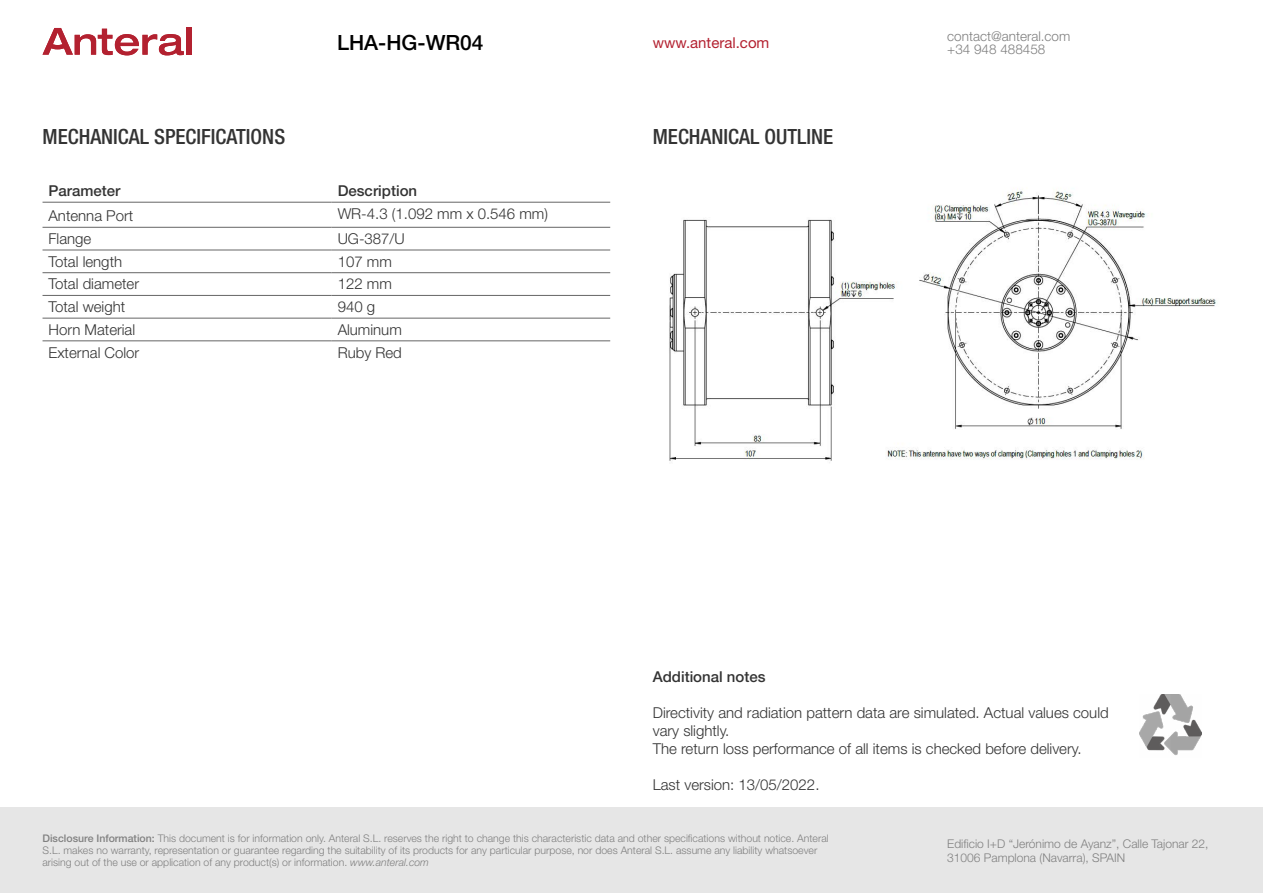
<style>
.page{position:relative;width:1263px;height:893px;background:#fff}
.page>*{position:absolute;margin:0;border:0;box-sizing:border-box;transform-origin:0 0}
.t1{font:500 condensed 21px "Helvetica Neue LT Std";color:#333}
.t2{font:500 21px "Helvetica Neue LT Std";color:#000}
.t3{font:300 15px/18px "Helvetica Neue LT Std";color:#333}
.t4{font:500 15px "Helvetica Neue LT Std";color:#333}
.t5{font:15px "Helvetica Neue LT Std";color:#b32130}
.t6{font:300 13.5px/13.5px "Helvetica Neue LT Std";color:#808080}
.t7{font:300 12px/13.5px "Helvetica Neue LT Std";color:#808080}
.t8{font:300 10.5px/12px "Helvetica Neue LT Std";color:#808080}
.s1{font-weight:500}
.s2{font-style:italic}
</style>
<div class="page">
<div style="left:0;top:808px;width:1263px;height:85px;background:#e6e6e6"></div>
<div style="left:186px;top:28px;width:5px;height:27px;background:#b32130"></div>
<svg style="left:43px;top:28px;width:141px;height:27px"></svg>
<hr style="left:43px;top:202px;width:289px;height:1px;background:#666">
<hr style="left:332px;top:202px;width:278px;height:1px;background:#666">
<hr style="left:43px;top:227px;width:289px;height:1px;background:#666">
<hr style="left:332px;top:227px;width:278px;height:1px;background:#666">
<hr style="left:43px;top:250px;width:289px;height:1px;background:#666">
<hr style="left:332px;top:250px;width:278px;height:1px;background:#666">
<hr style="left:43px;top:272px;width:289px;height:1px;background:#666">
<hr style="left:332px;top:272px;width:278px;height:1px;background:#666">
<hr style="left:43px;top:295px;width:289px;height:1px;background:#666">
<hr style="left:332px;top:295px;width:278px;height:1px;background:#666">
<hr style="left:43px;top:318px;width:289px;height:1px;background:#666">
<hr style="left:332px;top:318px;width:278px;height:1px;background:#666">
<hr style="left:43px;top:340px;width:289px;height:1px;background:#666">
<hr style="left:332px;top:340px;width:278px;height:1px;background:#666">
<img style="left:669px;top:189px;width:548px;height:274px">
<img style="left:1139px;top:695px;width:63px;height:61px">
<h1 class="t2" style="left:337px;top:30px;width:148px">LHA-HG-WR04</h1>
<h2 class="t5" style="left:653px;top:34px;width:118px">www.anteral.com</h2>
<p class="t6" style="left:947px;top:29px;width:125px">contact@anteral.com +34 948 488458</p>
<h1 class="t1" style="left:43px;top:124px;width:244px">MECHANICAL SPECIFICATIONS</h1>
<h1 class="t1" style="left:653px;top:124px;width:182px">MECHANICAL OUTLINE</h1>
<h2 class="t4" style="left:49px;top:182px;width:73px">Parameter</h2>
<h2 class="t4" style="left:338px;top:182px;width:81px">Description</h2>
<h2 class="t3" style="left:49px;top:207px;width:86px">Antenna Port</h2>
<h2 class="t3" style="left:338px;top:204px;width:212px">WR-4.3 (1.092 mm x 0.546 mm)</h2>
<h2 class="t3" style="left:49px;top:229px;width:44px">Flange</h2>
<h2 class="t3" style="left:338px;top:229px;width:69px">UG-387/U</h2>
<h2 class="t3" style="left:49px;top:252px;width:75px">Total length</h2>
<h2 class="t3" style="left:338px;top:252px;width:56px">107 mm</h2>
<h2 class="t3" style="left:49px;top:275px;width:92px">Total diameter</h2>
<h2 class="t3" style="left:338px;top:275px;width:56px">122 mm</h2>
<h2 class="t3" style="left:49px;top:297px;width:78px">Total weight</h2>
<h2 class="t3" style="left:338px;top:297px;width:39px">940 g</h2>
<h2 class="t3" style="left:49px;top:320px;width:88px">Horn Material</h2>
<h2 class="t3" style="left:338px;top:320px;width:66px">Aluminum</h2>
<h2 class="t3" style="left:49px;top:343px;width:92px">External Color</h2>
<h2 class="t3" style="left:338px;top:343px;width:66px">Ruby Red</h2>
<h2 class="t4" style="left:653px;top:667px;width:114px">Additional notes</h2>
<h2 class="t3" style="left:653px;top:703px;width:457px">Directivity and radiation pattern data are simulated. Actual values could vary slightly.<br>The return loss performance of all items is checked before delivery.</h2>
<h2 class="t3" style="left:653px;top:775px;width:168px">Last version: 13/05/2022.</h2>
<p class="t8" style="left:43px;top:832px;width:788px"><span class="s1">Disclosure Information:</span> This document is for information only. Anteral S.L. reserves the right to change this characteristic data and other specifications without notice. Anteral<br>S.L. makes no warranty, representation or guarantee regarding the suitability of its products for any particular purpose, nor does Anteral S.L. assume any liability whatsoever arising out of the use or application of any product(s) or information. <span class="s2">www.anteral.com</span></p>
<p class="t7" style="left:947px;top:837px;width:263px">Edificio I+D “Jerónimo de Ayanz”, Calle Tajonar 22,<br>31006 Pamplona (Navarra), SPAIN</p>
</div>
